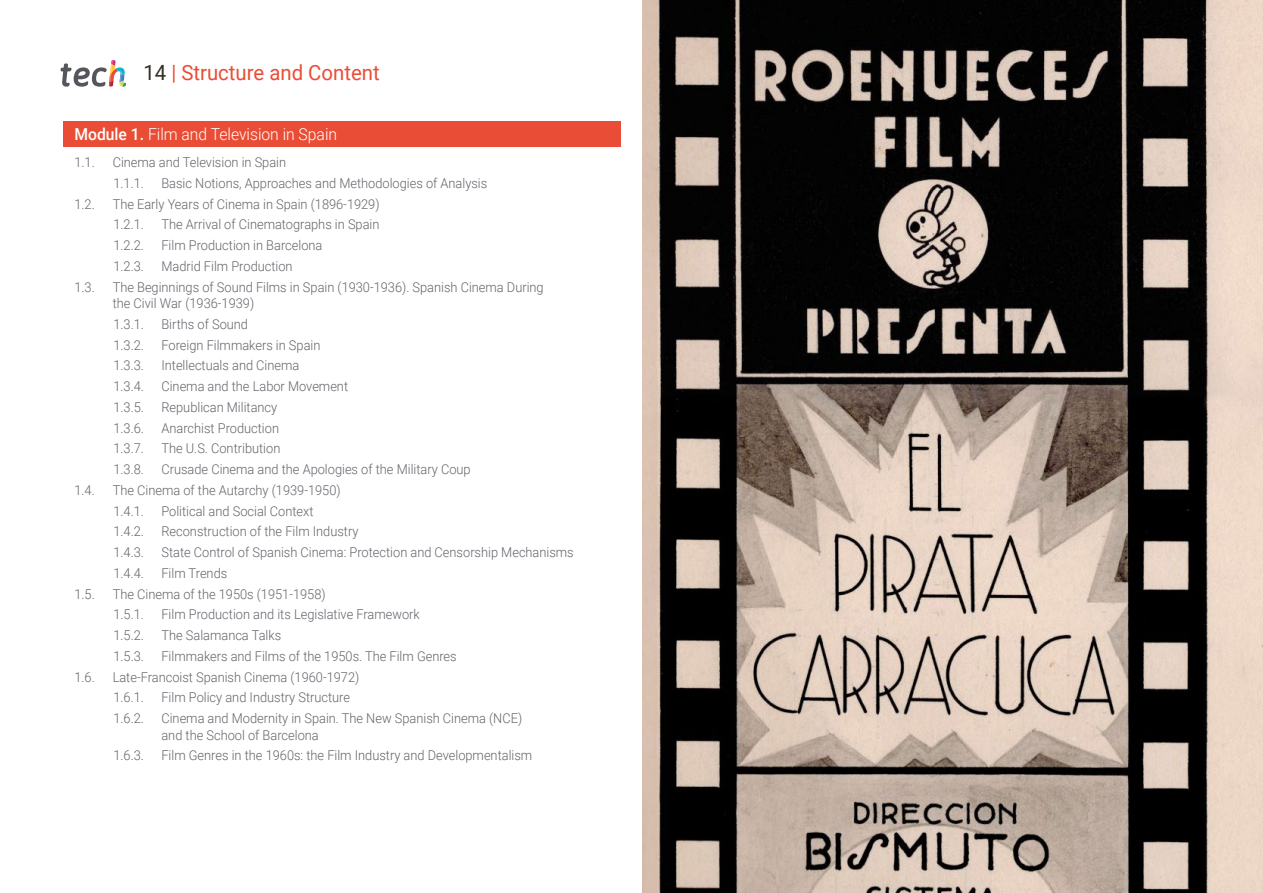
<style>
.page{position:relative;width:1263px;height:893px;background:#fff}
.page>*{position:absolute;margin:0;border:0;box-sizing:border-box;transform-origin:0 0}
.t1{font:21px "Roboto";color:#e94d35}
.t2{font:300 16.5px "Roboto";color:#fff;scale:.95 1}
.t3{font:300 13.5px/20.7px "Roboto";color:#61646a;scale:.95 1}
.s1{color:#312e20}
.s2{font-weight:500}
</style>
<div class="page">
<img style="left:642px;top:0;width:621px;height:893px">
<svg style="left:61px;top:60px;width:65px;height:27px"></svg>
<div style="left:63px;top:121px;width:558px;height:25px;background:#e94d35"></div>
<h1 class="t1" style="left:144px;top:57px;width:238px"><span class="s1">14</span> | Structure and Content</h1>
<p class="t2" style="left:74px;top:123px;width:278px"><span class="s2">Module 1.</span> Film and Television in Spain</p>
<p class="t3" style="left:74px;top:151px;width:23px">1.1.</p>
<p class="t3" style="left:113px;top:151px;width:184px">Cinema and Television in Spain<br>1.1.1.</p>
<p class="t3" style="left:161px;top:172px;width:344px">Basic Notions, Approaches and Methodologies of Analysis</p>
<p class="t3" style="left:74px;top:193px;width:23px">1.2.</p>
<p class="t3" style="left:113px;top:193px;width:282px">The Early Years of Cinema in Spain (1896-1929)<br>1.2.1.</p>
<p class="t3" style="left:161px;top:214px;width:231px">The Arrival of Cinematographs in Spain</p>
<p class="t3" style="left:113px;top:234px;width:34px">1.2.2.</p>
<p class="t3" style="left:161px;top:234px;width:171px">Film Production in Barcelona</p>
<p class="t3" style="left:113px;top:255px;width:34px">1.2.3.</p>
<p class="t3" style="left:161px;top:255px;width:140px">Madrid Film Production</p>
<p class="t3" style="left:74px;top:276px;width:23px">1.3.</p>
<p class="t3" style="left:113px;top:278px;width:455px;line-height:16.5px">The Beginnings of Sound Films in Spain (1930-1936). Spanish Cinema During the Civil War (1936-1939)</p>
<p class="t3" style="left:113px;top:313px;width:34px">1.3.1.</p>
<p class="t3" style="left:161px;top:313px;width:93px">Births of Sound</p>
<p class="t3" style="left:113px;top:334px;width:34px">1.3.2.</p>
<p class="t3" style="left:161px;top:334px;width:169px">Foreign Filmmakers in Spain</p>
<p class="t3" style="left:113px;top:355px;width:34px">1.3.3.</p>
<p class="t3" style="left:161px;top:355px;width:147px">Intellectuals and Cinema</p>
<p class="t3" style="left:113px;top:375px;width:34px">1.3.4.</p>
<p class="t3" style="left:161px;top:375px;width:198px">Cinema and the Labor Movement</p>
<p class="t3" style="left:113px;top:396px;width:34px">1.3.5.</p>
<p class="t3" style="left:161px;top:396px;width:123px">Republican Militancy</p>
<p class="t3" style="left:113px;top:417px;width:34px">1.3.6.</p>
<p class="t3" style="left:161px;top:417px;width:125px">Anarchist Production</p>
<p class="t3" style="left:113px;top:438px;width:34px">1.3.7.</p>
<p class="t3" style="left:161px;top:438px;width:127px">The U.S. Contribution</p>
<p class="t3" style="left:113px;top:458px;width:34px">1.3.8.</p>
<p class="t3" style="left:161px;top:458px;width:327px">Crusade Cinema and the Apologies of the Military Coup</p>
<p class="t3" style="left:74px;top:479px;width:23px">1.4.</p>
<p class="t3" style="left:113px;top:479px;width:241px">The Cinema of the Autarchy (1939-1950)<br>1.4.1.</p>
<p class="t3" style="left:161px;top:500px;width:162px">Political and Social Context</p>
<p class="t3" style="left:113px;top:521px;width:34px">1.4.2.</p>
<p class="t3" style="left:161px;top:521px;width:209px">Reconstruction of the Film Industry</p>
<p class="t3" style="left:113px;top:541px;width:34px">1.4.3.</p>
<p class="t3" style="left:161px;top:541px;width:435px">State Control of Spanish Cinema: Protection and Censorship Mechanisms</p>
<p class="t3" style="left:113px;top:562px;width:34px">1.4.4.</p>
<p class="t3" style="left:161px;top:562px;width:71px">Film Trends</p>
<p class="t3" style="left:74px;top:583px;width:23px">1.5.</p>
<p class="t3" style="left:113px;top:583px;width:226px">The Cinema of the 1950s (1951-1958)<br>1.5.1.</p>
<p class="t3" style="left:161px;top:604px;width:274px">Film Production and its Legislative Framework</p>
<p class="t3" style="left:113px;top:624px;width:34px">1.5.2.</p>
<p class="t3" style="left:161px;top:624px;width:128px">The Salamanca Talks</p>
<p class="t3" style="left:113px;top:645px;width:34px">1.5.3.</p>
<p class="t3" style="left:161px;top:645px;width:312px">Filmmakers and Films of the 1950s. The Film Genres</p>
<p class="t3" style="left:74px;top:666px;width:23px">1.6.</p>
<p class="t3" style="left:113px;top:666px;width:261px">Late-Francoist Spanish Cinema (1960-1972)<br>1.6.1.</p>
<p class="t3" style="left:161px;top:687px;width:200px">Film Policy and Industry Structure</p>
<p class="t3" style="left:113px;top:707px;width:34px">1.6.2.</p>
<p class="t3" style="left:161px;top:709px;width:381px;line-height:16.5px">Cinema and Modernity in Spain. The New Spanish Cinema (NCE) and the School of Barcelona</p>
<p class="t3" style="left:113px;top:745px;width:34px">1.6.3.</p>
<p class="t3" style="left:161px;top:745px;width:392px">Film Genres in the 1960s: the Film Industry and Developmentalism</p>
</div>
